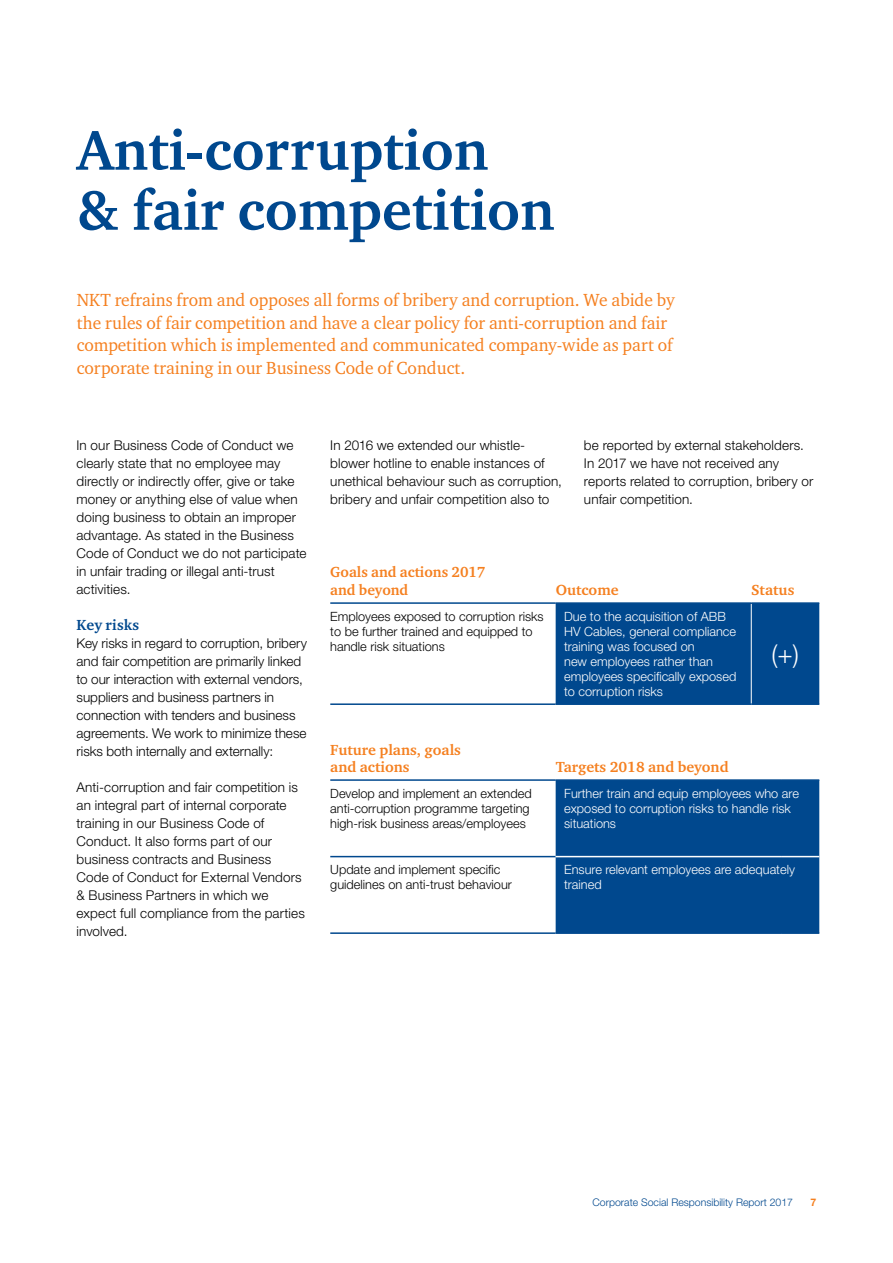
<style>
.page{position:relative;width:893px;height:1263px;background:#fff}
.page>*{position:absolute;margin:0;border:0;box-sizing:border-box;transform-origin:0 0}
.t1{font:700 57px/60px "Charter ITC Std";color:#00488e}
.t2{font:300 25.5px "Helvetica Neue LT Std";color:#fff}
.t3{font:18px/22.5px "Charter ITC Std";color:#f58020}
.t4{font:700 15px/18px "Charter ITC Std";color:#f58020}
.t5{font:700 15px "Charter ITC Std";letter-spacing:.015em;color:#00488e}
.t6{font:300 13.5px/18px "Helvetica Neue LT Std";letter-spacing:.01em;color:#000}
.t7{font:300 12.75px/15px "Helvetica Neue LT Std";color:#fff}
.t8{font:300 12.75px/15px "Helvetica Neue LT Std";color:#000}
.t9{font:300 10.5px "Helvetica Neue LT Std";color:#00488e}
.t10{font:700 10.5px "Helvetica Neue LT Std";color:#f58020}
</style>
<div class="page">
<div style="left:556px;top:604px;width:263px;height:99px;background:#00488e"></div>
<hr style="left:330px;top:703px;width:226px;height:2px;background:#00488e">
<hr style="left:556px;top:703px;width:195px;height:2px;background:#00488e">
<hr style="left:751px;top:703px;width:68px;height:2px;background:#00488e">
<hr style="left:751px;top:604px;width:1px;height:99px;background:#fff">
<hr style="left:330px;top:602px;width:226px;height:2px;background:#00488e">
<hr style="left:556px;top:602px;width:195px;height:2px;background:#00488e">
<hr style="left:751px;top:602px;width:68px;height:2px;background:#00488e">
<div style="left:556px;top:781px;width:263px;height:151px;background:#00488e"></div>
<hr style="left:330px;top:932px;width:226px;height:2px;background:#00488e">
<hr style="left:556px;top:932px;width:225px;height:2px;background:#00488e">
<hr style="left:781px;top:932px;width:38px;height:2px;background:#00488e">
<hr style="left:330px;top:779px;width:226px;height:2px;background:#00488e">
<hr style="left:556px;top:779px;width:225px;height:2px;background:#00488e">
<hr style="left:781px;top:779px;width:38px;height:2px;background:#00488e">
<hr style="left:330px;top:856px;width:226px;height:1px;background:#00488e">
<hr style="left:556px;top:856px;width:225px;height:1px;background:#fff">
<hr style="left:781px;top:856px;width:38px;height:1px;background:#fff">
<h1 class="t1" style="left:77px;top:120px;width:479px">Anti-corruption<br>&amp; fair competition</h1>
<p class="t3" style="left:77px;top:288px;width:600px">NKT refrains from and opposes all forms of bribery and corruption. We abide by the rules of fair competition and have a clear policy for anti-corruption and fair competition which is implemented and communicated company-wide as part of corporate training in our Business Code of Conduct.</p>
<p class="t6" style="left:77px;top:436px;width:231px">In our Business Code of Conduct we clearly state that no employee may directly or indirectly offer, give or take money or anything else of value when doing business to obtain an improper advantage. As stated in the Business Code of Conduct we do not participate in unfair trading or illegal anti-trust activities.</p>
<p class="t5" style="left:77px;top:616px;width:64px">Key risks</p>
<p class="t6" style="left:77px;top:634px;width:232px">Key risks in regard to corruption, bribery and fair competition are primarily linked to our interaction with external vendors, suppliers and business partners in connection with tenders and business agreements. We work to minimize these risks both internally and externally:</p>
<p class="t6" style="left:77px;top:778px;width:230px">Anti-corruption and fair competition is an integral part of internal corporate training in our Business Code of<br>Conduct. It also forms part of our business contracts and Business<br>Code of Conduct for External Vendors &amp; Business Partners in which we expect full compliance from the parties involved.</p>
<p class="t6" style="left:330px;top:436px;width:233px">In 2016 we extended our whistle&shy;blower hotline to enable instances of unethical behaviour such as corruption, bribery and unfair competition also to</p>
<p class="t6" style="left:584px;top:436px;width:231px">be reported by external stakeholders.<br>In 2017 we have not received any reports related to corruption, bribery or unfair competition.</p>
<p class="t4" style="left:330px;top:562px;width:157px">Goals and actions 2017 and beyond</p>
<p class="t4" style="left:556px;top:580px;width:64px">Outcome</p>
<p class="t4" style="left:751px;top:580px;width:45px">Status</p>
<p class="t8" style="left:330px;top:608px;width:215px">Employees exposed to corruption risks to be further trained and equipped to handle risk situations</p>
<p class="t7" style="left:564px;top:608px;width:174px">Due to the acquisition of ABB<br>HV Cables, general compliance training was focused on<br>new employees rather than employees specifically exposed to corruption risks</p>
<p class="t4" style="left:330px;top:741px;width:132px;line-height:16.5px">Future plans, goals and actions</p>
<p class="t4" style="left:556px;top:757px;width:174px">Targets 2018 and beyond</p>
<h2 class="t2" style="left:771px;top:638px;width:29px">(+)</h2>
<p class="t8" style="left:330px;top:785px;width:203px">Develop and implement an extended anti-corruption programme targeting high-risk business areas/employees</p>
<p class="t7" style="left:564px;top:785px;width:236px">Further train and equip employees who are exposed to corruption risks to handle risk situations</p>
<p class="t8" style="left:330px;top:862px;width:183px">Update and implement specific guidelines on anti-trust behaviour</p>
<p class="t7" style="left:564px;top:862px;width:232px">Ensure relevant employees are adequately trained</p>
<p class="t9" style="left:592px;top:1196px;width:202px">Corporate Social Responsibility Report 2017</p>
<p class="t10" style="left:811px;top:1196px;width:7px">7</p>
</div>
